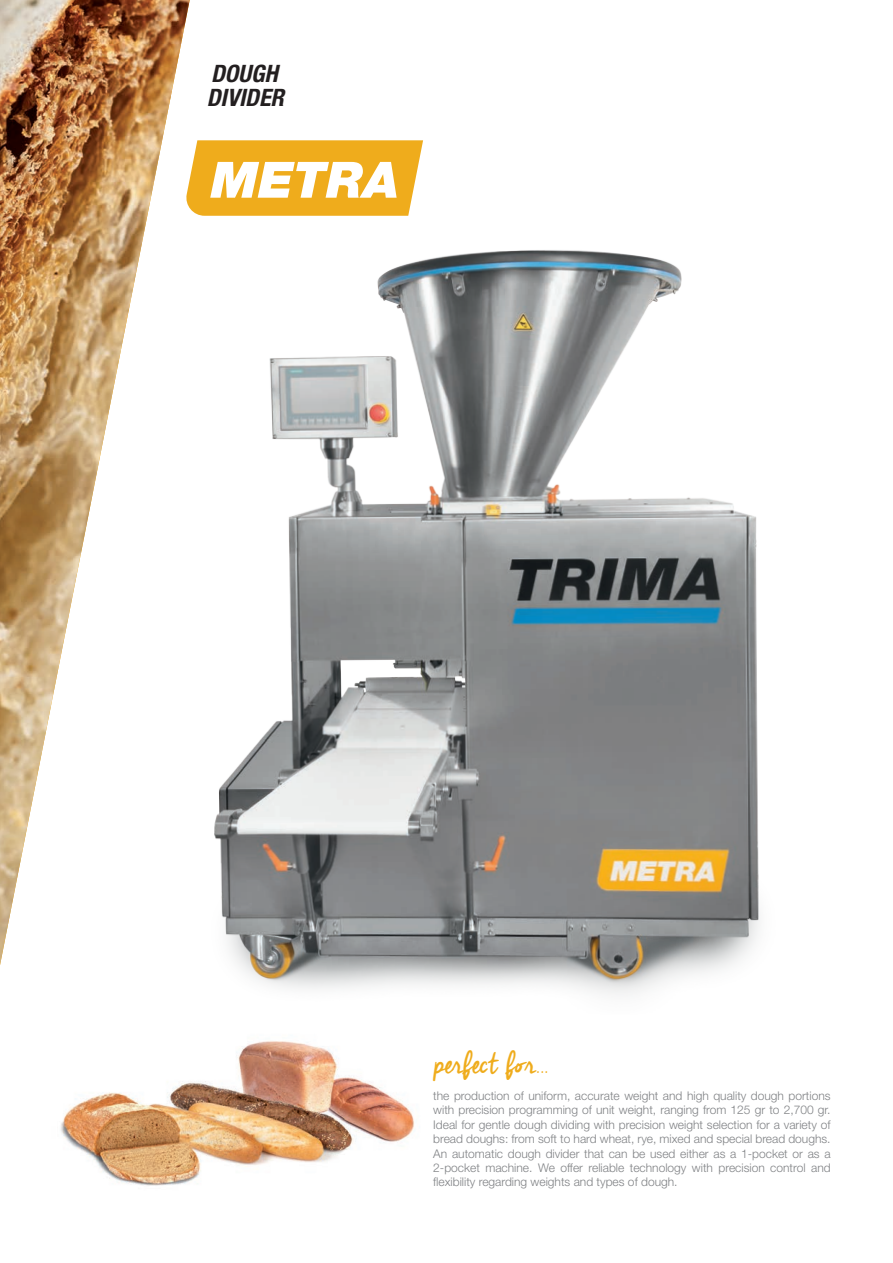
<style>
.page{position:relative;width:893px;height:1263px;background:#fff}
.page>*{position:absolute;margin:0;border:0;box-sizing:border-box;transform-origin:0 0}
.t1{font:37.5px "Cheddar Jack";letter-spacing:-.03em;color:#efac1c}
.t2{font:italic 700 condensed 24px "Helvetica Neue";color:#231f20}
.t3{font:300 12px/14.4px "Helvetica Neue";color:#808285;text-align:justify}
</style>
<div class="page">
<img style="left:214px;top:250px;width:546px;height:745px">
<img style="left:0;top:0;width:190px;height:965px">
<svg style="left:185px;top:140px;width:238px;height:76px"></svg>
<img style="left:60px;top:1041px;width:355px;height:145px">
<p class="t2" style="left:211px;top:59px;width:68px">DOUGH</p>
<p class="t2" style="left:207px;top:83px;width:79px">DIVIDER</p>
<p class="t1" style="left:433px;top:1042px;width:116px">perfect for...</p>
<p class="t3" style="left:433px;top:1088px;width:399px">the production of uniform, accurate weight and high quality dough portions with precision programming of unit weight, ranging from 125 gr to 2,700 gr.<br>Ideal for gentle dough dividing with precision weight selection for a variety of bread doughs: from soft to hard wheat, rye, mixed and special bread doughs.</p>
<p class="t3" style="left:433px;top:1146px;width:399px">An automatic dough divider that can be used either as a 1-pocket or as a 2-pocket machine. We offer reliable technology with precision control and flexibility regarding weights and types of dough.</p>
</div>
